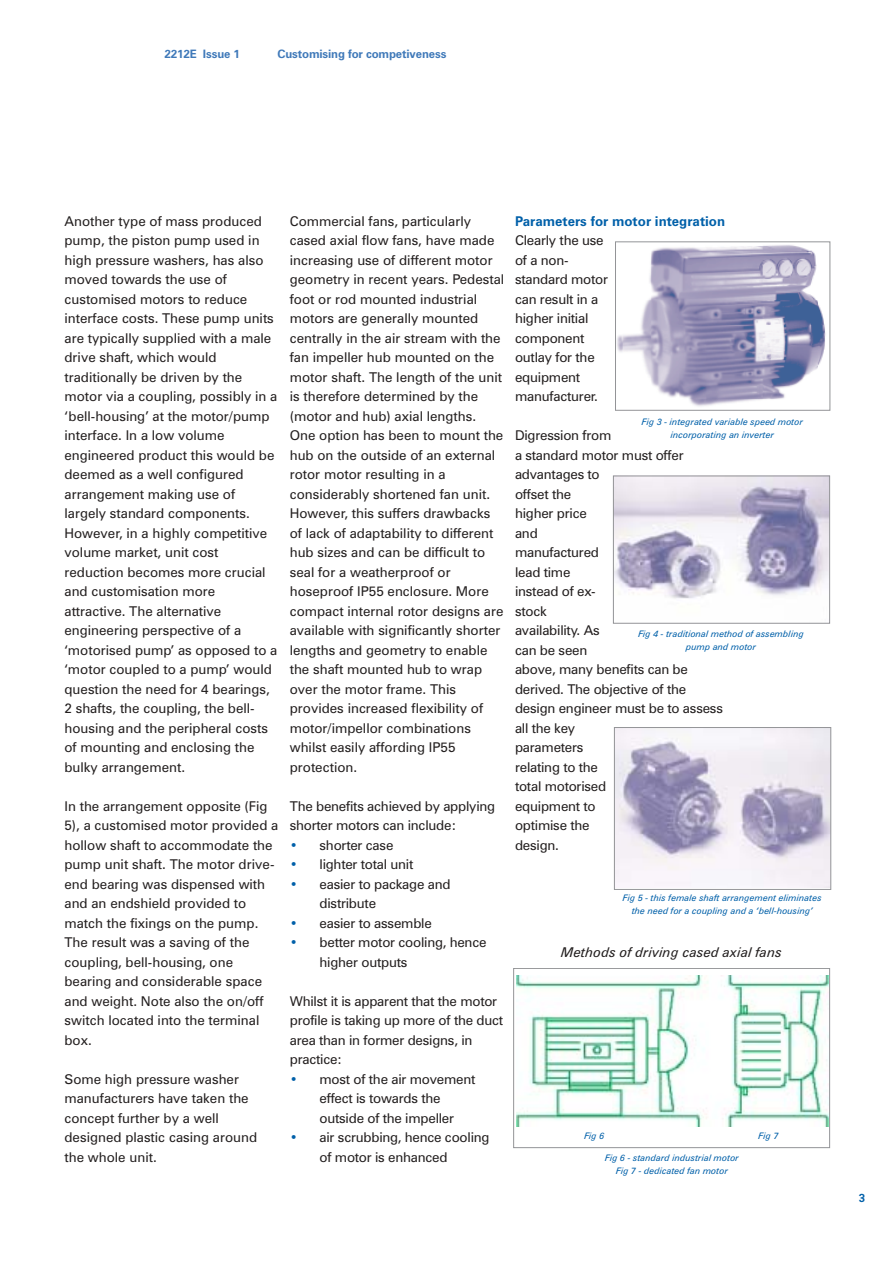
<style>
.page{position:relative;width:893px;height:1263px;background:#fff}
.page>*{position:absolute;margin:0;border:0;box-sizing:border-box;transform-origin:0 0}
.t1{font:13.5px/19.5px "Zurich BT";color:#231f1f}
.t2{font:italic 13.5px "Zurich BT";color:#231f1f}
.t3{font:700 13.5px "Zurich BT";color:#0060a9}
.t4{font:700 11.7px "Zurich BT";letter-spacing:-.01em;color:#3f79b9}
.t5{font:700 11.7px "Zurich BT";color:#0060a9}
.t6{font:italic 9px/12.9px "Zurich BT";color:#0060a9;text-align:center}
.s1{color:#0060a9}
</style>
<div class="page">
<img style="left:617px;top:245px;width:209px;height:162px">
<div style="left:615px;top:241px;width:215px;height:170px;border:1px solid #939497"></div>
<img style="left:615px;top:478px;width:213px;height:121px">
<div style="left:613px;top:476px;width:217px;height:148px;border:1px solid #939497"></div>
<img style="left:616px;top:729px;width:213px;height:158px">
<div style="left:614px;top:727px;width:217px;height:163px;border:1px solid #939497"></div>
<img style="left:517px;top:976px;width:311px;height:150px">
<div style="left:513px;top:968px;width:317px;height:180px;border:1px solid #939497"></div>
<p class="t4" style="left:165px;top:50px;width:77px">2212E Issue 1</p>
<p class="t4" style="left:277px;top:50px;width:171px">Customising for competiveness</p>
<p class="t1" style="left:64px;top:213px;width:214px">Another type of mass produced pump, the piston pump used in high pressure washers, has also moved towards the use of customised motors to reduce interface costs. These pump units are typically supplied with a male drive shaft, which would traditionally be driven by the motor via a coupling, possibly in a ‘bell-housing’ at the motor/pump interface. In a low volume engineered product this would be deemed as a well configured arrangement making use of largely standard components.<br>However, in a highly competitive volume market, unit cost reduction becomes more crucial and customisation more attractive. The alternative engineering perspective of a ‘motorised pump’ as opposed to a ‘motor coupled to a pump’ would question the need for 4 bearings,<br>2 shafts, the coupling, the bell&shy;housing and the peripheral costs of mounting and enclosing the bulky arrangement.</p>
<p class="t1" style="left:64px;top:798px;width:215px">In the arrangement opposite (Fig<br>5), a customised motor provided a hollow shaft to accommodate the pump unit shaft. The motor drive&shy;end bearing was dispensed with and an endshield provided to match the fixings on the pump.<br>The result was a saving of the coupling, bell-housing, one bearing and considerable space and weight. Note also the on/off switch located into the terminal box.</p>
<p class="t1" style="left:64px;top:1071px;width:194px">Some high pressure washer manufacturers have taken the concept further by a well designed plastic casing around the whole unit.</p>
<p class="t1" style="left:290px;top:213px;width:216px">Commercial fans, particularly cased axial flow fans, have made increasing use of different motor geometry in recent years. Pedestal foot or rod mounted industrial motors are generally mounted centrally in the air stream with the fan impeller hub mounted on the motor shaft. The length of the unit is therefore determined by the (motor and hub) axial lengths.<br>One option has been to mount the hub on the outside of an external rotor motor resulting in a considerably shortened fan unit.<br>However, this suffers drawbacks of lack of adaptability to different hub sizes and can be difficult to seal for a weatherproof or hoseproof IP55 enclosure. More compact internal rotor designs are available with significantly shorter lengths and geometry to enable the shaft mounted hub to wrap over the motor frame. This provides increased flexibility of motor/impellor combinations whilst easily affording IP55 protection.</p>
<p class="t1" style="left:290px;top:798px;width:207px">The benefits achieved by applying shorter motors can include:</p>
<p class="t1" style="left:290px;top:837px;width:105px"><span class="s1">•</span> shorter case</p>
<p class="t1" style="left:290px;top:856px;width:125px"><span class="s1">•</span> lighter total unit</p>
<p class="t1" style="left:319px;top:876px;width:132px;text-indent:-30px"><span class="s1">•</span> easier to package and distribute</p>
<p class="t1" style="left:290px;top:915px;width:143px"><span class="s1">•</span> easier to assemble</p>
<p class="t1" style="left:319px;top:934px;width:168px;text-indent:-30px"><span class="s1">•</span> better motor cooling, hence higher outputs</p>
<p class="t1" style="left:290px;top:993px;width:215px">Whilst it is apparent that the motor profile is taking up more of the duct area than in former designs, in practice:</p>
<p class="t1" style="left:319px;top:1071px;width:157px;text-indent:-30px"><span class="s1">•</span> most of the air movement effect is towards the outside of the impeller</p>
<p class="t1" style="left:319px;top:1129px;width:171px;text-indent:-30px"><span class="s1">•</span> air scrubbing, hence cooling of motor is enhanced</p>
<p class="t3" style="left:515px;top:216px;width:212px">Parameters for motor integration</p>
<p class="t1" style="left:515px;top:232px;width:95px">Clearly the use of a non&shy;standard motor can result in a higher initial component outlay for the equipment manufacturer.</p>
<p class="t1" style="left:515px;top:427px;width:209px">Digression from<br>a standard motor must offer advantages to<br>offset the<br>higher price<br>and<br>manufactured<br>lead time<br>instead of ex-<br>stock<br>availability. As<br>can be seen<br>above, many benefits can be derived. The objective of the design engineer must be to assess all the key<br>parameters<br>relating to the<br>total motorised<br>equipment to<br>optimise the<br>design.</p>
<p class="t6" style="left:642px;top:417px;width:163px">Fig 3 - integrated variable speed motor incorporating an inverter</p>
<p class="t6" style="left:638px;top:629px;width:167px">Fig 4 - traditional method of assembling pump and motor</p>
<p class="t6" style="left:623px;top:892px;width:200px">Fig 5 - this female shaft arrangement eliminates the need for a coupling and a ‘bell-housing’</p>
<p class="t2" style="left:561px;top:947px;width:222px">Methods of driving cased axial fans</p>
<p class="t6" style="left:584px;top:1130px;width:22px">Fig 6</p>
<p class="t6" style="left:758px;top:1131px;width:22px">Fig 7</p>
<p class="t6" style="left:605px;top:1152px;width:135px">Fig 6 - standard industrial motor<br>Fig 7 - dedicated fan motor</p>
<p class="t5" style="left:858px;top:1193px;width:8px">3</p>
</div>
